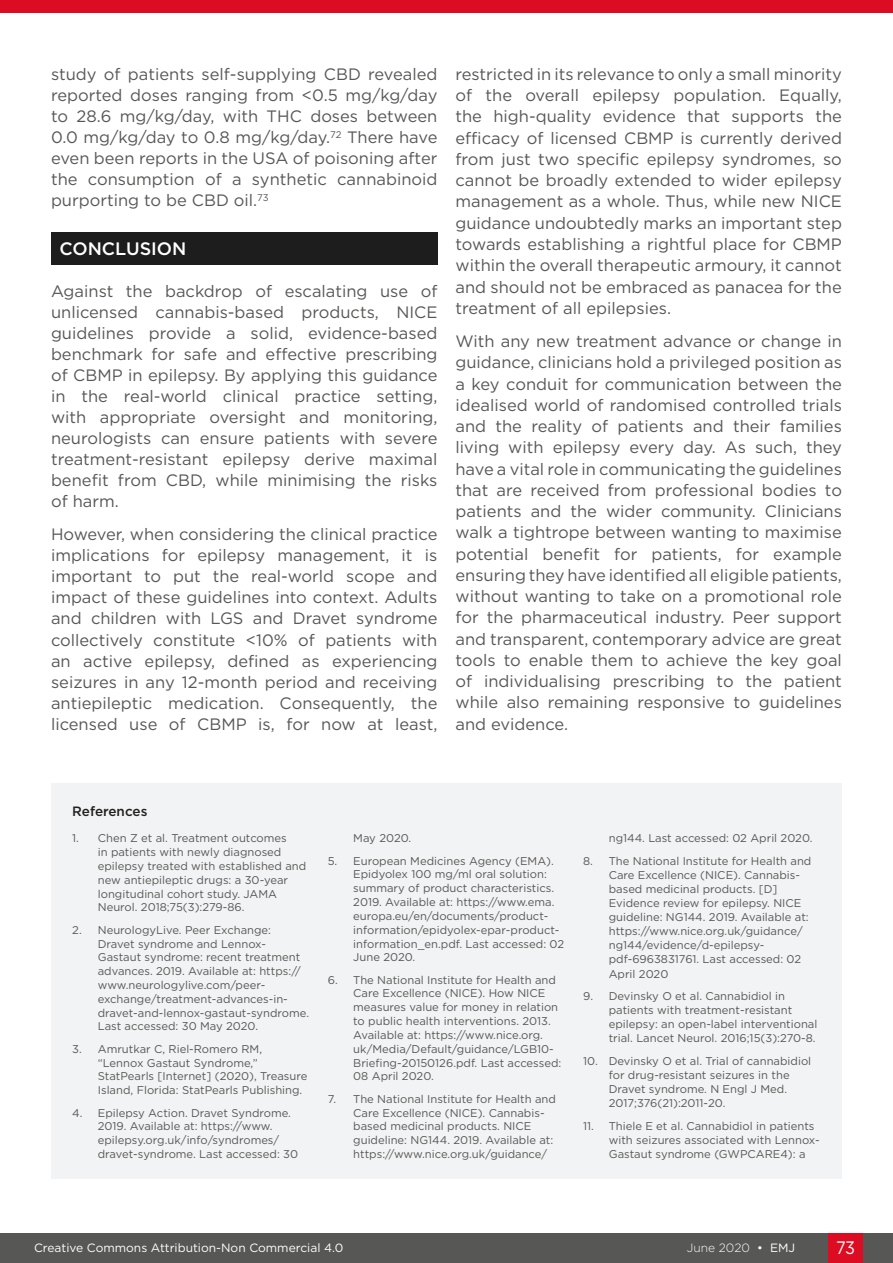
<style>
.page{position:relative;width:893px;height:1263px;background:#fff}
.page>*{position:absolute;margin:0;border:0;box-sizing:border-box;transform-origin:0 0}
.H1__Heading_1{font:500 18px "Gotham";color:#fff}
.t1{font:18px "Gotham";color:#fff;scale:.9 1}
.H1b__Symposium_Titl{font:16.5px/21.3px "Gotham";color:#575756;text-align:justify}
.t2{font:500 13.5px "Gotham";color:#231f20}
.t3{font:12px "Gotham";color:#fff}
.t4{font:300 12px "Gotham";color:#fff}
.t5{font:11.25px/13.8px "Gotham";color:#575756}
.s1{font-weight:400}
</style>
<div class="page">
<div style="left:0;top:1233px;width:893px;height:30px;background:#575756"></div>
<div style="left:829px;top:1233px;width:34px;height:30px;background:#dc0c23"></div>
<div style="left:0;top:0;width:893px;height:13px;background:#dc0c23"></div>
<div style="left:51px;top:232px;width:386px;height:33px;background:#1d1d1d"></div>
<div style="left:51px;top:783px;width:791px;height:396px;background:#f2f3f4"></div>
<p class="H1b__Symposium_Titl" style="left:51px;top:63px;width:388px">study of patients self-supplying CBD revealed reported doses ranging from &lt;0.5 mg/kg/day to 28.6 mg/kg/day, with THC doses between 0.0 mg/kg/day to 0.8 mg/kg/day.<sup>72</sup> There have even been reports in the USA of poisoning after the consumption of a synthetic cannabinoid purporting to be CBD oil.<sup>73</sup></p>
<p class="H1__Heading_1" style="left:60px;top:237px;width:128px">CONCLUSION</p>
<p class="H1b__Symposium_Titl" style="left:51px;top:280px;width:388px">Against the backdrop of escalating use of unlicensed cannabis-based products, NICE guidelines provide a solid, evidence-based benchmark for safe and effective prescribing of CBMP in epilepsy. By applying this guidance in the real-world clinical practice setting, with appropriate oversight and monitoring, neurologists can ensure patients with severe treatment-resistant epilepsy derive maximal benefit from CBD, while minimising the risks of harm.</p>
<p class="H1b__Symposium_Titl" style="left:51px;top:524px;width:388px">However, when considering the clinical practice implications for epilepsy management, it is important to put the real-world scope and impact of these guidelines into context. Adults and children with LGS and Dravet syndrome collectively constitute &lt;10% of patients with an active epilepsy, defined as experiencing seizures in any 12-month period and receiving antiepileptic medication. Consequently, the licensed use of CBMP is, for now at least,</p>
<p class="H1b__Symposium_Titl" style="left:455px;top:63px;width:388px">restricted in its relevance to only a small minority of the overall epilepsy population. Equally, the high-quality evidence that supports the efficacy of licensed CBMP is currently derived from just two specific epilepsy syndromes, so cannot be broadly extended to wider epilepsy management as a whole. Thus, while new NICE guidance undoubtedly marks an important step towards establishing a rightful place for CBMP within the overall therapeutic armoury, it cannot and should not be embraced as panacea for the treatment of all epilepsies.</p>
<p class="H1b__Symposium_Titl" style="left:455px;top:330px;width:388px">With any new treatment advance or change in guidance, clinicians hold a privileged position as a key conduit for communication between the idealised world of randomised controlled trials and the reality of patients and their families living with epilepsy every day. As such, they have a vital role in communicating the guidelines that are received from professional bodies to patients and the wider community. Clinicians walk a tightrope between wanting to maximise potential benefit for patients, for example ensuring they have identified all eligible patients, without wanting to take on a promotional role for the pharmaceutical industry. Peer support and transparent, contemporary advice are great tools to enable them to achieve the key goal of individualising prescribing to the patient while also remaining responsive to guidelines and evidence.</p>
<p class="t2" style="left:72px;top:802px;width:77px">References</p>
<p class="t5" style="left:98px;top:831px;width:210px;text-indent:-26px">1. Chen Z et al. Treatment outcomes<br>in patients with newly diagnosed epilepsy treated with established and new antiepileptic drugs: a 30-year longitudinal cohort study. JAMA Neurol. 2018;75(3):279-86.</p>
<p class="t5" style="left:98px;top:922px;width:213px;text-indent:-26px">2. NeurologyLive. Peer Exchange:<br>Dravet syndrome and Lennox-Gastaut syndrome: recent treatment advances. 2019. Available at: https:// www.neurologylive.com/peer&shy;exchange/treatment-advances-in&shy;dravet-and-lennox-gastaut-syndrome.<br>Last accessed: 30 May 2020.</p>
<p class="t5" style="left:98px;top:1042px;width:211px;text-indent:-26px">3. Amrutkar C, Riel-Romero RM, “Lennox Gastaut Syndrome,” StatPearls [Internet] (2020), Treasure Island, Florida: StatPearls Publishing.</p>
<p class="t5" style="left:98px;top:1105px;width:202px;text-indent:-26px">4. Epilepsy Action. Dravet Syndrome.<br>2019. Available at: https://www. epilepsy.org.uk/info/syndromes/ dravet-syndrome. Last accessed: 30</p>
<p class="t5" style="left:353px;top:831px;width:60px">May 2020.</p>
<p class="t5" style="left:353px;top:853px;width:212px;text-indent:-26px">5. European Medicines Agency (EMA).<br>Epidyolex 100 mg/ml oral solution: summary of product characteristics.<br>2019. Available at: https://www.ema. europa.eu/en/documents/product&shy;information/epidyolex-epar-product&shy;information_en.pdf. Last accessed: 02<br>June 2020.</p>
<p class="t5" style="left:353px;top:972px;width:210px;text-indent:-26px">6. The National Institute for Health and Care Excellence (NICE). How NICE measures value for money in relation to public health interventions. 2013.<br>Available at: https://www.nice.org. uk/Media/Default/guidance/LGB10- Briefing-20150126.pdf. Last accessed:<br>08 April 2020.</p>
<p class="t5" style="left:353px;top:1091px;width:204px;text-indent:-26px">7. The National Institute for Health and Care Excellence (NICE). Cannabis&shy;based medicinal products. NICE guideline: NG144. 2019. Available at: https://www.nice.org.uk/guidance/</p>
<p class="t5" style="left:609px;top:831px;width:205px">ng144. Last accessed: 02 April 2020.</p>
<p class="t5" style="left:609px;top:853px;width:204px;text-indent:-26px">8. The National Institute for Health and<br>Care Excellence (NICE). Cannabis&shy;based medicinal products. [D]<br>Evidence review for epilepsy. NICE guideline: NG144. 2019. Available at: https://www.nice.org.uk/guidance/ ng144/evidence/d-epilepsy&shy;pdf-6963831761. Last accessed: 02<br>April 2020</p>
<p class="t5" style="left:609px;top:989px;width:210px;text-indent:-26px">9. Devinsky O et al. Cannabidiol in patients with treatment-resistant epilepsy: an open-label interventional trial. Lancet Neurol. 2016;15(3):270-8.</p>
<p class="t5" style="left:609px;top:1054px;width:204px;text-indent:-26px">10. Devinsky O et al. Trial of cannabidiol for drug-resistant seizures in the<br>Dravet syndrome. N Engl J Med.<br>2017;376(21):2011-20.</p>
<p class="t5" style="left:609px;top:1118px;width:212px;text-indent:-26px">11. Thiele E et al. Cannabidiol in patients with seizures associated with Lennox-<br>Gastaut syndrome (GWPCARE4): a</p>
<p class="t3" style="left:34px;top:1240px;width:311px">Creative Commons Attribution-Non Commercial 4.0</p>
<p class="t4" style="left:687px;top:1240px;width:110px">June 2020 <span class="s1">• EMJ</span></p>
<p class="t1" style="left:836px;top:1236px;width:23px">73</p>
</div>
